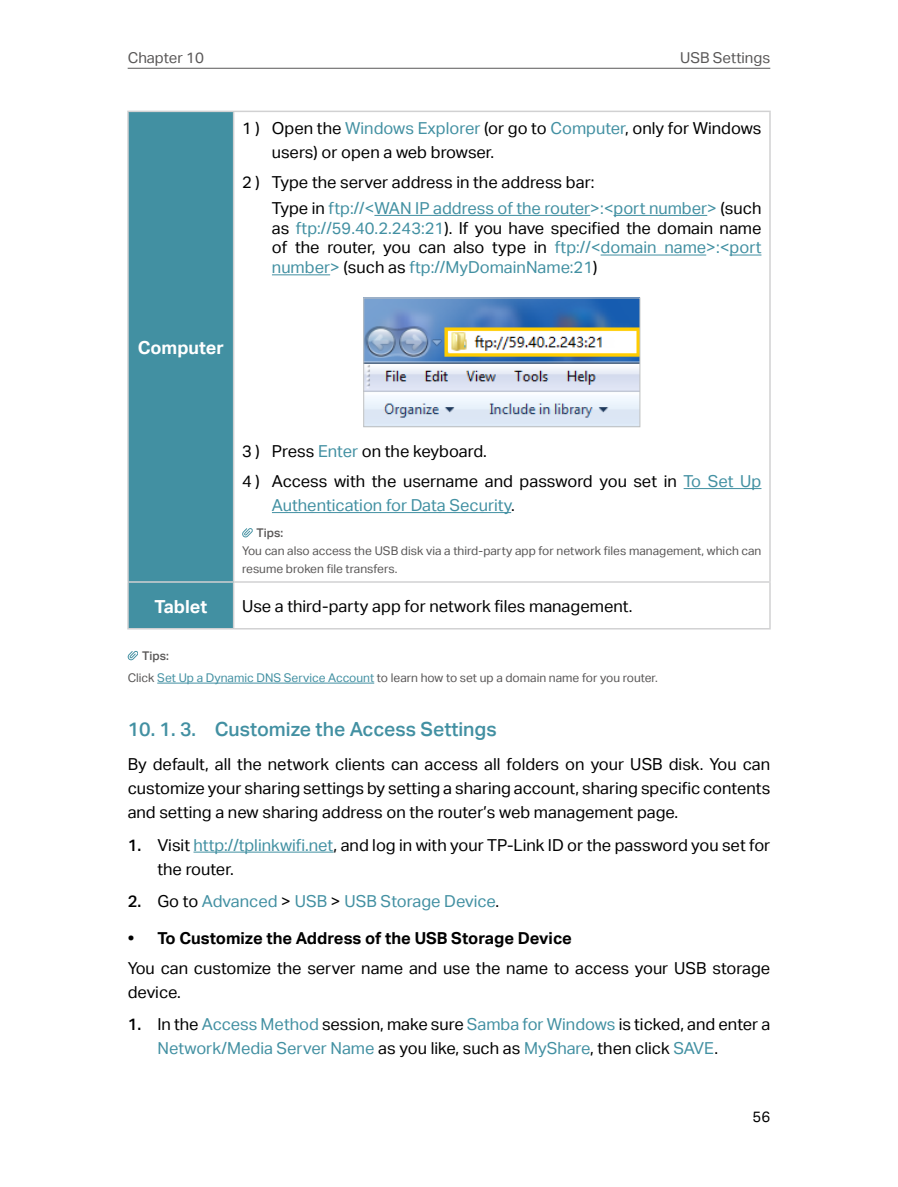
<style>
.page{position:relative;width:898px;height:1187px;background:#fff}
.page>*{position:absolute;margin:0;border:0;box-sizing:border-box;transform-origin:0 0}
.t1{font:19.5px "TP Link Aktiv Medium";color:#4290a2}
.t2{font:18px "TP Link Aktiv Bold";color:#fff}
.t3{font:16.5px/24px "TP Link Aktiv Regular";color:#000}
.t4{font:16.5px/19.8px "TP Link Aktiv Regular";color:#4290a2;text-align:justify}
.t5{font:16.5px "TP Link Aktiv Bold";color:#000}
.t6{font:15px "TP Link Aktiv Regular";color:#595757}
.t7{font:15px "TP Link Aktiv Regular";color:#000}
.t8{font:12px/18px "TP Link Aktiv Regular";color:#595757}
.t9{font:12px "TP Link Aktiv Medium";color:#595757}
.s1{color:#4290a2}
.s2{color:#000}
.s3{font-family:"TP Link Aktiv Medium"}
.s4{font-family:"TP Link Aktiv Medium";color:#000}
</style>
<div class="page">
<hr style="left:128px;top:68px;width:642px;height:1px;background:#595757">
<hr style="left:157px;top:682px;width:217px;height:1px;background:#4290a2">
<hr style="left:193px;top:851px;width:140px;height:1px;background:#4290a2">
<div style="left:129px;top:112px;width:104px;height:516px;background:#4290a2"></div>
<hr style="left:127px;top:111px;width:106px;height:1px;background:#d1d1d2">
<hr style="left:127px;top:112px;width:2px;height:469px;background:#d1d1d2">
<hr style="left:233px;top:111px;width:537px;height:1px;background:#d1d1d2">
<hr style="left:233px;top:112px;width:1px;height:469px;background:#d1d1d2">
<hr style="left:769px;top:112px;width:1px;height:469px;background:#d1d1d2">
<hr style="left:127px;top:581px;width:106px;height:1px;background:#d1d1d2">
<hr style="left:127px;top:582px;width:2px;height:46px;background:#d1d1d2">
<hr style="left:233px;top:581px;width:537px;height:1px;background:#d1d1d2">
<hr style="left:233px;top:582px;width:1px;height:46px;background:#d1d1d2">
<hr style="left:769px;top:582px;width:1px;height:46px;background:#d1d1d2">
<hr style="left:127px;top:628px;width:106px;height:1px;background:#d1d1d2">
<hr style="left:233px;top:628px;width:537px;height:1px;background:#d1d1d2">
<hr style="left:374px;top:215px;width:216px;height:1px;background:#4290a2">
<hr style="left:613px;top:215px;width:94px;height:1px;background:#4290a2">
<hr style="left:600px;top:255px;width:106px;height:1px;background:#4290a2">
<hr style="left:729px;top:255px;width:32px;height:1px;background:#4290a2">
<hr style="left:272px;top:274px;width:58px;height:1px;background:#4290a2">
<hr style="left:683px;top:488px;width:78px;height:1px;background:#4290a2">
<hr style="left:272px;top:512px;width:239px;height:1px;background:#4290a2">
<img style="left:365px;top:300px;width:273px;height:125px">
<div style="left:363px;top:298px;width:277px;height:129px;border:1px solid #bfc0c0"></div>
<svg style="left:242px;top:528px;width:11px;height:9px"></svg>
<svg style="left:128px;top:651px;width:10px;height:9px"></svg>
<p class="t6" style="left:128px;top:49px;width:78px">Chapter 10</p>
<p class="t6" style="left:679px;top:49px;width:92px">USB Settings</p>
<p class="t3" style="left:272px;top:116px;width:491px;text-indent:-30px">1 ) Open the <span class="s1">Windows Explorer</span> (or go to <span class="s1">Computer</span>, only for Windows users) or open a web browser.</p>
<p class="t3" style="left:272px;top:169px;width:491px;line-height:25.8px;text-indent:-30px">2 ) Type the server address in the address bar:<br>Type in <span class="s1">ftp://&lt;WAN IP address of the router&gt;:&lt;port number&gt;</span> (such</p>
<p class="t4" style="left:272px;top:218px;width:491px"><span class="s2">as</span> ftp://59.40.2.243:21<span class="s2">). If you have specified the domain name of the router, you can also type in</span> ftp://&lt;domain name&gt;:&lt;port number&gt; <span class="s2">(such as</span> ftp://MyDomainName:21<span class="s2">)</span></p>
<p class="t2" style="left:138px;top:337px;width:88px">Computer</p>
<p class="t3" style="left:242px;top:436px;width:520px;line-height:30px">3 ) Press <span class="s1">Enter</span> on the keyboard.<br>4 ) Access with the username and password you set in <span class="s1">To Set Up</span></p>
<p class="t4" style="left:272px;top:495px;width:244px">Authentication for Data Security<span class="s2">.</span></p>
<p class="t9" style="left:256px;top:526px;width:28px">Tips:</p>
<p class="t8" style="left:242px;top:542px;width:520px">You can also access the USB disk via a third-party app for network files management, which can resume broken file transfers.</p>
<p class="t2" style="left:154px;top:596px;width:54px">Tablet</p>
<p class="t3" style="left:242px;top:594px;width:391px">Use a third-party app for network files management.</p>
<p class="t9" style="left:142px;top:649px;width:28px">Tips:</p>
<p class="t8" style="left:128px;top:668px;width:531px">Click <span class="s1">Set Up a Dynamic DNS Service Account</span> to learn how to set up a domain name for you router.</p>
<p class="t1" style="left:128px;top:717px;width:370px">10. 1. 3. Customize the Access Settings</p>
<p class="t3" style="left:128px;top:752px;width:644px;text-align:justify">By default, all the network clients can access all folders on your USB disk. You can customize your sharing settings by setting a sharing account, sharing specific contents and setting a new sharing address on the router’s web management page.</p>
<p class="t3" style="left:157px;top:832px;width:614px;text-indent:-30px"><span class="s3">1.</span> Visit <span class="s1">http://tplinkwifi.net</span>, and log in with your TP-Link ID or the password you set for the router.</p>
<p class="t4" style="left:128px;top:891px;width:373px"><span class="s4">2.</span> <span class="s2">Go to</span> Advanced <span class="s2">&gt;</span> USB <span class="s2">&gt;</span> USB Storage Device<span class="s2">.</span></p>
<p class="t5" style="left:128px;top:928px;width:445px">• To Customize the Address of the USB Storage Device</p>
<p class="t3" style="left:128px;top:956px;width:644px">You can customize the server name and use the name to access your USB storage device.</p>
<p class="t3" style="left:157px;top:1012px;width:614px;text-indent:-30px"><span class="s3">1.</span> In the <span class="s1">Access Method</span> session, make sure <span class="s1">Samba for Windows</span> is ticked, and enter a<br><span class="s1">Network/Media Server Name</span> as you like, such as <span class="s1">MyShare</span>, then click <span class="s1">SAVE</span>.</p>
<p class="t7" style="left:752px;top:1107px;width:19px">56</p>
</div>
